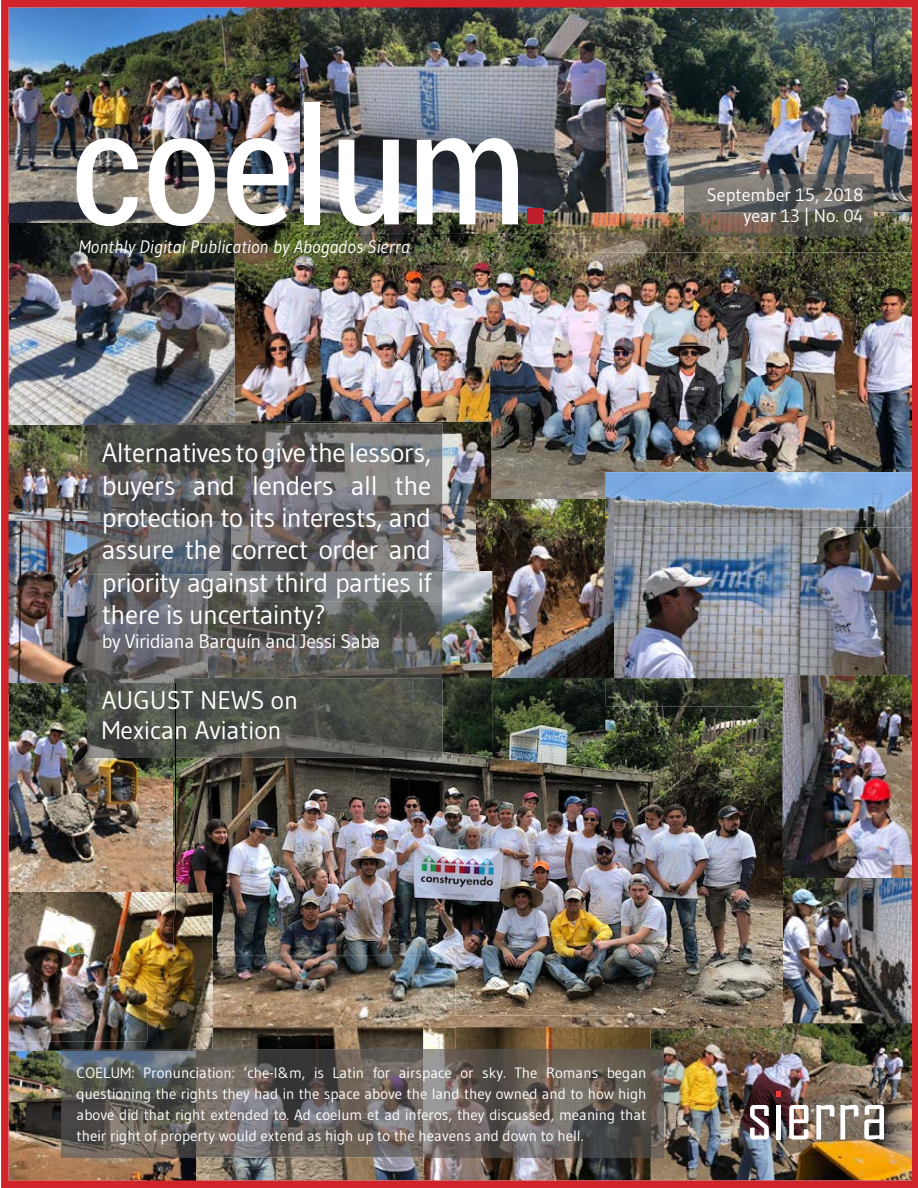
<style>
.page{position:relative;width:918px;height:1188px;background:#fff}
.page>*{position:absolute;margin:0;border:0;box-sizing:border-box;transform-origin:0 0}
.t1{font:27px/32.4px "Gudea";letter-spacing:-.02em;color:#fff;text-align:justify}
.t2{font:25.5px/30.6px "Gudea";color:#fff}
.t3{font:19.5px "Gudea";letter-spacing:-.02em;color:#fff}
.t4{font:italic 18px "Gudea";letter-spacing:.01em;color:#fff}
.t5{font:18px/21.6px "Gudea";color:#fff;text-align:right}
.t6{font:15px/21px "Gudea";color:#fff;text-align:justify}
</style>
<div class="page">
<img style="left:1px;top:0;width:917px;height:1188px">
<svg style="left:750px;top:1105px;width:19px;height:35px"></svg>
<hr style="left:777px;top:1105px;width:4px;height:35px;background:#fff">
<svg style="left:789px;top:1105px;width:20px;height:35px"></svg>
<svg style="left:816px;top:1105px;width:18px;height:35px"></svg>
<svg style="left:840px;top:1105px;width:18px;height:35px"></svg>
<svg style="left:864px;top:1105px;width:20px;height:35px"></svg>
<svg style="left:777px;top:1092px;width:4px;height:5px"></svg>
<img style="left:87px;top:423px;width:148px;height:7px">
<svg style="left:235px;top:423px;width:17px;height:2px"></svg>
<img style="left:87px;top:430px;width:165px;height:141px">
<img style="left:235px;top:425px;width:17px;height:102px">
<img style="left:269px;top:423px;width:173px;height:148px">
<img style="left:252px;top:423px;width:35px;height:7px">
<img style="left:252px;top:425px;width:17px;height:146px">
<img style="left:87px;top:574px;width:122px;height:110px">
<img style="left:87px;top:522px;width:144px;height:52px">
<img style="left:87px;top:684px;width:87px;height:74px">
<img style="left:209px;top:574px;width:233px;height:120px">
<img style="left:209px;top:571px;width:43px;height:3px">
<img style="left:252px;top:571px;width:190px;height:31px">
<img style="left:174px;top:694px;width:268px;height:64px">
<img style="left:174px;top:678px;width:57px;height:16px">
<svg style="left:174px;top:684px;width:2px;height:10px"></svg>
<div style="left:527px;top:209px;width:16px;height:15px;background:#be1d2c"></div>
<svg style="left:77px;top:138px;width:61px;height:88px"></svg>
<svg style="left:149px;top:138px;width:66px;height:88px"></svg>
<img style="left:227px;top:138px;width:62px;height:88px">
<div style="left:304px;top:102px;width:16px;height:122px;background:#fff"></div>
<svg style="left:339px;top:140px;width:60px;height:86px"></svg>
<svg style="left:417px;top:138px;width:101px;height:86px"></svg>
<img style="left:684px;top:175px;width:189px;height:61px">
<img style="left:62px;top:1049px;width:601px;height:109px">
<img style="left:650px;top:1049px;width:1px;height:109px">
<svg style="left:195px;top:1049px;width:18px;height:2px"></svg>
<p class="t4" style="left:79px;top:235px;width:333px">Monthly Digital Publication by Abogados Sierra</p>
<h1 class="t1" style="left:102px;top:436px;width:331px">Alternatives to give the lessors, buyers and lenders all the protection to its interests, and assure the correct order and priority against third parties if there is uncertainty?</h1>
<h3 class="t3" style="left:102px;top:629px;width:280px">by Viridiana Barquín and Jessi Saba</h3>
<h2 class="t2" style="left:102px;top:684px;width:198px">AUGUST NEWS on<br>Mexican Aviation</h2>
<p class="t5" style="left:707px;top:183px;width:158px">September 15, 2018 year 13 | No. 04</p>
<p class="t6" style="left:77px;top:1062px;width:571px">COELUM: Pronunciation: ‘che-l&amp;m, is Latin for airspace or sky. The Romans began questioning the rights they had in the space above the land they owned and to how high above did that right extended to. Ad coelum et ad inferos, they discussed, meaning that their right of property would extend as high up to the heavens and down to hell.</p>
</div>
